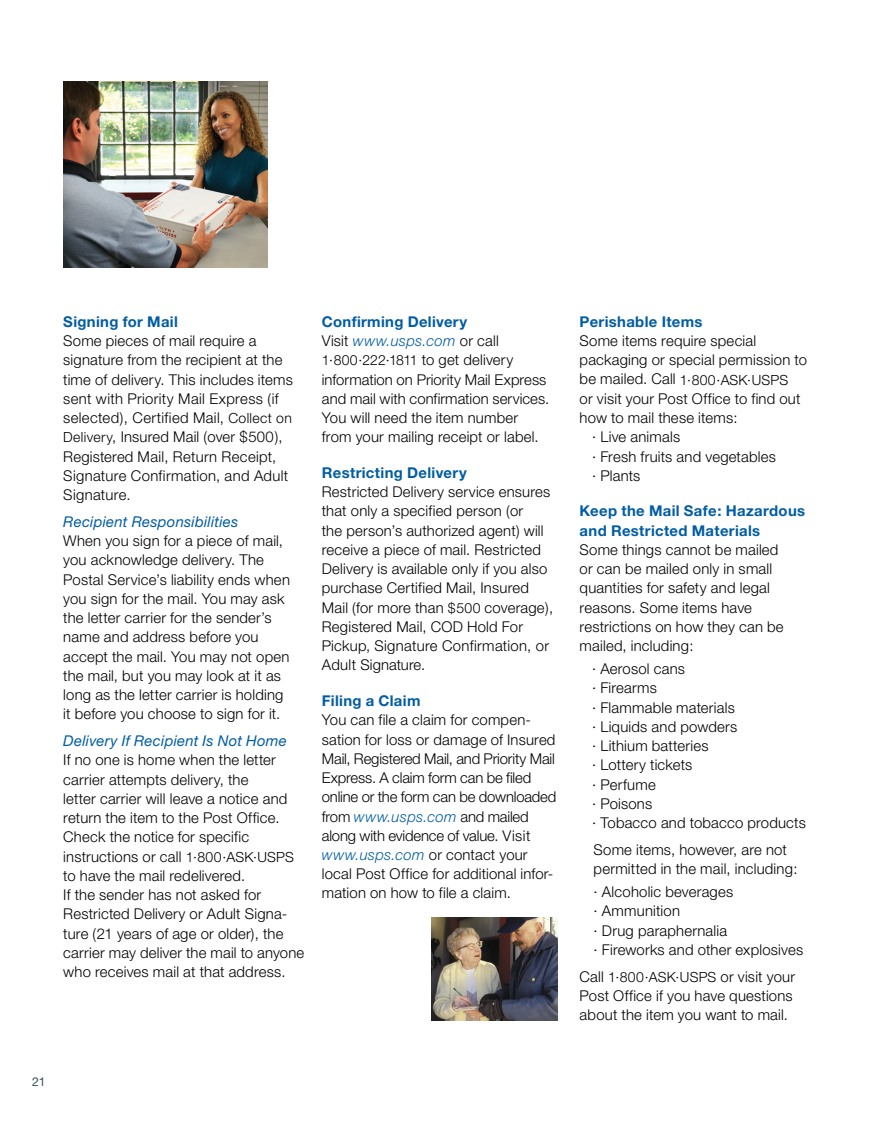
<style>
.page{position:relative;width:882px;height:1134px;background:#fff}
.page>*{position:absolute;margin:0;border:0;box-sizing:border-box;transform-origin:0 0}
.t1{font:300 14.88px/19.2px "Helvetica Neue";letter-spacing:.015em;color:#000}
.t2{font:300 14.88px/19.2px "Helvetica Neue";letter-spacing:-.005em;color:#000}
.t3{font:700 14.88px/19.2px "Helvetica Neue";letter-spacing:.025em;color:#005da4}
.t4{font:italic 14.88px "Helvetica Neue";letter-spacing:.015em;color:#005da4}
.t5{font:300 14px "Helvetica Neue";letter-spacing:.01em;color:#000}
.t6{font:12.25px "Helvetica Neue";color:#3d505a}
.s1{font-size:14px}
.s2{font-weight:300;color:#000}
.s3{font-weight:300;font-style:italic}
.s4{font-size:14.88px}
.s5{font-style:italic;color:#005da4}
</style>
<div class="page">
<img style="left:431px;top:918px;width:126px;height:102px">
<img style="left:63px;top:82px;width:205px;height:186px">
<p class="t3" style="left:63px;top:312px;width:116px">Signing for Mail</p>
<p class="t1" style="left:63px;top:331px;width:231px">Some pieces of mail require a signature from the recipient at the time of delivery. This includes items sent with Priority Mail Express (if selected), Certified Mail, <span class="s1">Collect on<br>Delivery</span>, Insured Mail (over $500),<br>Registered Mail, Return Receipt,<br>Signature Confirmation, and Adult<br>Signature.</p>
<p class="t4" style="left:63px;top:513px;width:177px">Recipient Responsibilities</p>
<p class="t1" style="left:63px;top:531px;width:228px">When you sign for a piece of mail, you acknowledge delivery. The<br>Postal Service’s liability ends when you sign for the mail. You may ask the letter carrier for the sender’s name and address before you accept the mail. You may not open the mail, but you may look at it as long as the letter carrier is holding it before you choose to sign for it.</p>
<p class="t4" style="left:63px;top:732px;width:225px">Delivery If Recipient Is Not Home</p>
<p class="t1" style="left:63px;top:750px;width:242px">If no one is home when the letter carrier attempts delivery, the<br>letter carrier will leave a notice and return the item to the Post Office.<br>Check the notice for specific instructions or call <span class="s1">1·800·ASK·USPS </span>to have the mail redelivered.<br>If the sender has not asked for Restricted Delivery or Adult Signa&shy;ture (21 years of age or older), the carrier may deliver the mail to anyone who receives mail at that address.</p>
<p class="t3" style="left:322px;top:312px;width:178px">Confirming Delivery<br><span class="s2">Visit</span> <span class="s3">www.usps.com</span> <span class="s2">or call</span></p>
<p class="t5" style="left:322px;top:352px;width:193px">1·800·222·1811 <span class="s4">to get delivery</span></p>
<p class="t1" style="left:322px;top:369px;width:229px">information on Priority Mail Express and mail with confirmation services.<br>You will need the item number from your mailing receipt or label.</p>
<p class="t3" style="left:322px;top:463px;width:146px">Restricting Delivery</p>
<p class="t1" style="left:322px;top:482px;width:233px">Restricted Delivery service ensures that only a specified person (or<br>the person’s authorized agent) will receive a piece of mail. Restricted Delivery is available only if you also purchase Certified Mail, Insured Mail (for more than <span class="s1">$500</span> coverage), Registered Mail, COD Hold For Pickup, Signature Confirmation, or Adult Signature.</p>
<p class="t3" style="left:322px;top:691px;width:100px">Filing a Claim</p>
<p class="t2" style="left:322px;top:710px;width:236px">You can file a claim for compen&shy;sation for loss or damage of Insured Mail, Registered Mail, and Priority Mail Express. A claim form can be filed online or the form can be downloaded from <span class="s5">www.usps.com</span> and mailed along with evidence of value. Visit <span class="s5">www.usps.com</span> or contact your local Post Office for additional infor&shy;mation on how to file a claim.</p>
<p class="t6" style="left:32px;top:1075px;width:15px">21</p>
<p class="t3" style="left:580px;top:311px;width:124px">Perishable Items</p>
<p class="t1" style="left:580px;top:331px;width:229px">Some items require special packaging or special permission to</p>
<p class="t5" style="left:580px;top:371px;width:210px"><span class="s4">be mailed. Call</span> 1·800·ASK·USPS</p>
<p class="t1" style="left:580px;top:389px;width:222px">or visit your Post Office to find out</p>
<p class="t1" style="left:580px;top:408px;width:160px">how to mail these items:</p>
<p class="t1" style="left:592px;top:427px;width:90px">· Live animals</p>
<p class="t1" style="left:592px;top:446px;width:185px">· Fresh fruits and vegetables</p>
<p class="t1" style="left:592px;top:466px;width:50px">· Plants</p>
<p class="t3" style="left:580px;top:501px;width:227px">Keep the Mail Safe: Hazardous and Restricted Materials</p>
<p class="t1" style="left:580px;top:540px;width:206px">Some things cannot be mailed or can be mailed only in small quantities for safety and legal reasons. Some items have restrictions on how they can be mailed, including:</p>
<p class="t1" style="left:592px;top:659px;width:215px">· Aerosol cans<br>· Firearms<br>· Flammable materials<br>· Liquids and powders<br>· Lithium batteries<br>· Lottery tickets<br>· Perfume<br>· Poisons<br>· Tobacco and tobacco products</p>
<p class="t1" style="left:594px;top:840px;width:205px">Some items, however, are not permitted in the mail, including:</p>
<p class="t1" style="left:594px;top:882px;width:211px">· Alcoholic beverages<br>· Ammunition<br>· Drug paraphernalia<br>· Fireworks and other explosives</p>
<p class="t1" style="left:580px;top:967px;width:217px">Call <span class="s1">1·800·ASK·USPS</span> or visit your<br>Post Office if you have questions about the item you want to mail.</p>
</div>
